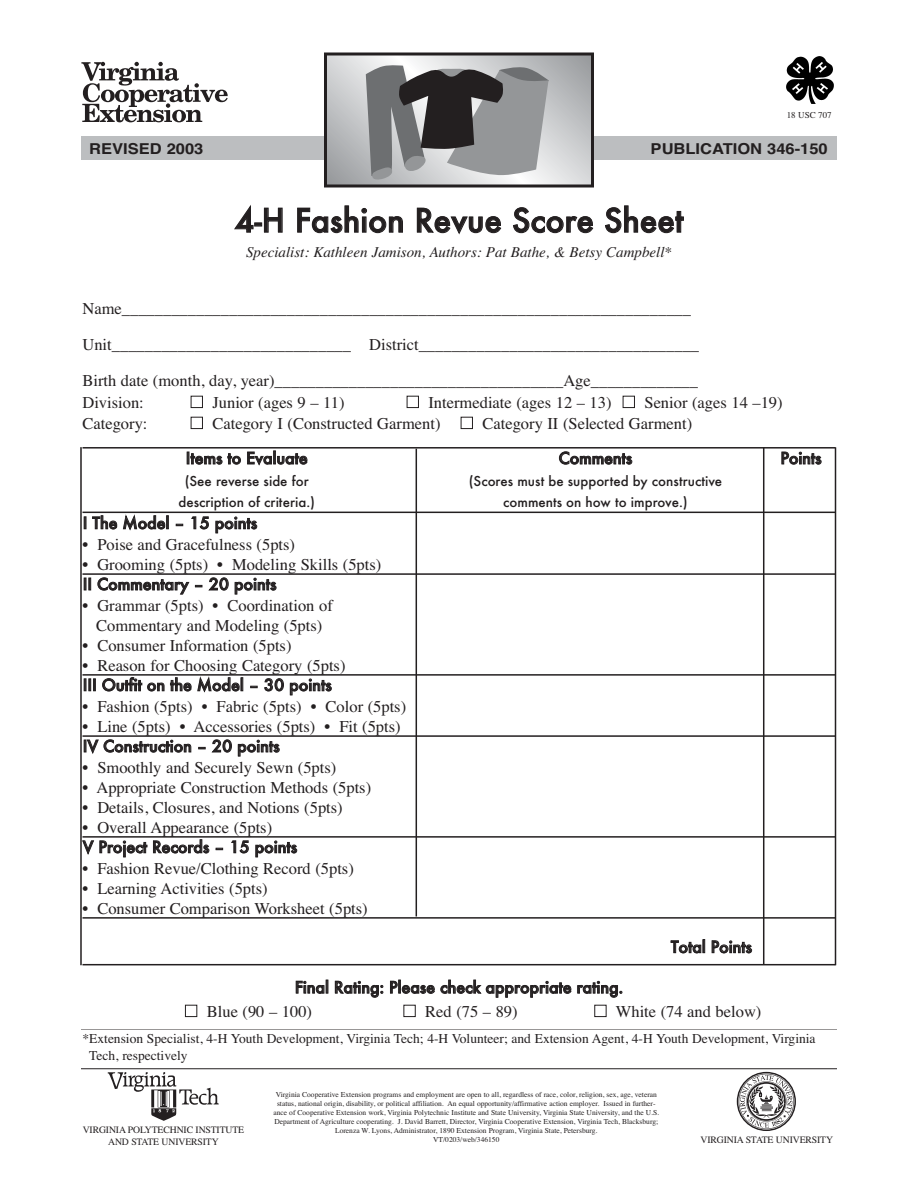
<style>
.page{position:relative;width:918px;height:1188px;background:#fff}
.page>*{position:absolute;margin:0;border:0;box-sizing:border-box;transform-origin:0 0}
.t1{font:500 36px "Futura T";color:#231f20}
.t2{font:500 18px "Futura T";color:#231f20}
.t3{font:16.5px/36px "Times";color:#231f20}
.t4{font:500 15px "Futura T";color:#231f20}
.t5{font:italic 15px "Times";color:#231f20}
.t6{font:700 15px "Helvetica";color:#231f20;scale:1.1 1}
.t7{font:13.5px/16.2px "Times";color:#231f20}
.t8{font:9.75px/11.7px "Times";letter-spacing:-.015em;color:#231f20;text-align:center}
.t9{font:9px "Times";color:#231f20}
.t10{font:7.5px/9px "Times";color:#231f20;text-align:center}
.s1{color:#fff}
</style>
<div class="page">
<div style="left:81px;top:136px;width:756px;height:24px;background:#bcbec0"></div>
<svg style="left:328px;top:56px;width:262px;height:128px;background:#9b9b9d"></svg>
<div style="left:324px;top:52px;width:270px;height:136px;border:3px solid #231f20"></div>
<svg style="left:108px;top:1072px;width:111px;height:49px"></svg>
<svg style="left:737px;top:1072px;width:59px;height:59px"></svg>
<hr style="left:81px;top:1068px;width:756px;height:1px;background:#231f20">
<svg style="left:81px;top:62px;width:147px;height:60px"></svg>
<img style="left:786px;top:56px;width:48px;height:48px">
<hr style="left:82px;top:447px;width:754px;height:2px;background:#231f20">
<hr style="left:82px;top:512px;width:754px;height:1px;background:#231f20">
<hr style="left:82px;top:573px;width:754px;height:2px;background:#231f20">
<hr style="left:82px;top:674px;width:754px;height:2px;background:#231f20">
<hr style="left:82px;top:735px;width:754px;height:2px;background:#231f20">
<hr style="left:82px;top:836px;width:754px;height:2px;background:#231f20">
<hr style="left:82px;top:917px;width:754px;height:2px;background:#231f20">
<hr style="left:82px;top:964px;width:754px;height:1px;background:#231f20">
<hr style="left:416px;top:449px;width:1px;height:467px;background:#231f20">
<hr style="left:763px;top:447px;width:1px;height:518px;background:#231f20">
<hr style="left:80px;top:447px;width:2px;height:518px;background:#231f20">
<hr style="left:835px;top:447px;width:1px;height:518px;background:#231f20">
<p class="t9" style="left:787px;top:112px;width:46px">18 USC 707</p>
<p class="t6" style="left:89px;top:143px;width:105px">REVISED 2003</p>
<p class="t6" style="left:651px;top:143px;width:162px">PUBLICATION 346-150</p>
<h1 class="t1" style="left:234px;top:206px;width:451px">4-H Fashion Revue Score Sheet</h1>
<p class="t5" style="left:246px;top:246px;width:428px">Specialist: Kathleen Jamison, Authors: Pat Bathe, &amp; Betsy Campbell*</p>
<p class="t3" style="left:82px;top:292px;width:618px">Name_____________________________________________________________________<br>Unit_____________________________ District__________________________________<br>Birth date (month, day, year)___________________________________Age_____________</p>
<p class="t3" style="left:82px;top:386px;width:63px">Division:</p>
<p class="t3" style="left:190px;top:386px;width:156px"><span class="s1">■</span> Junior (ages 9 – 11)</p>
<p class="t3" style="left:406px;top:386px;width:378px"><span class="s1">■</span> Intermediate (ages 12 – 13) <span class="s1">■</span> Senior (ages 14 –19)</p>
<p class="t3" style="left:83px;top:407px;width:67px">Category:</p>
<p class="t3" style="left:190px;top:407px;width:503px"><span class="s1">■</span> Category I (Constructed Garment) <span class="s1">■</span> Category II (Selected Garment)</p>
<p class="t2" style="left:186px;top:451px;width:124px">Items to Evaluate</p>
<p class="t2" style="left:559px;top:451px;width:75px">Comments</p>
<p class="t2" style="left:780px;top:451px;width:43px">Points</p>
<p class="t4" style="left:185px;top:475px;width:126px">(See reverse side for</p>
<p class="t4" style="left:469px;top:475px;width:255px">(Scores must be supported by constructive</p>
<p class="t4" style="left:178px;top:497px;width:138px">description of criteria.)</p>
<p class="t4" style="left:503px;top:497px;width:186px">comments on how to improve.)</p>
<p class="t2" style="left:83px;top:516px;width:176px">I The Model – 15 points</p>
<p class="t3" style="left:82px;top:528px;width:214px">• Poise and Gracefulness (5pts)</p>
<p class="t3" style="left:82px;top:548px;width:300px">• Grooming (5pts) • Modeling Skills (5pts)</p>
<p class="t2" style="left:83px;top:577px;width:195px">II Commentary – 20 points</p>
<p class="t3" style="left:82px;top:597px;width:252px;line-height:19.8px;text-align:center">• Grammar (5pts) • Coordination of<br>Commentary and Modeling (5pts)</p>
<p class="t3" style="left:82px;top:629px;width:211px">• Consumer Information (5pts)</p>
<p class="t3" style="left:82px;top:649px;width:264px">• Reason for Choosing Category (5pts)</p>
<p class="t2" style="left:83px;top:678px;width:251px">III Outfit on the Model – 30 points</p>
<p class="t3" style="left:82px;top:690px;width:325px">• Fashion (5pts) • Fabric (5pts) • Color (5pts)</p>
<p class="t3" style="left:82px;top:710px;width:320px">• Line (5pts) • Accessories (5pts) • Fit (5pts)</p>
<p class="t2" style="left:83px;top:739px;width:198px">IV Construction – 20 points</p>
<p class="t3" style="left:82px;top:751px;width:255px">• Smoothly and Securely Sewn (5pts)</p>
<p class="t3" style="left:82px;top:771px;width:290px">• Appropriate Construction Methods (5pts)</p>
<p class="t3" style="left:82px;top:791px;width:262px">• Details, Closures, and Notions (5pts)</p>
<p class="t3" style="left:82px;top:811px;width:191px">• Overall Appearance (5pts)</p>
<p class="t2" style="left:83px;top:840px;width:216px">V Project Records – 15 points</p>
<p class="t3" style="left:82px;top:852px;width:273px">• Fashion Revue/Clothing Record (5pts)</p>
<p class="t3" style="left:82px;top:872px;width:187px">• Learning Activities (5pts)</p>
<p class="t3" style="left:82px;top:892px;width:287px">• Consumer Comparison Worksheet (5pts)</p>
<p class="t2" style="left:671px;top:940px;width:83px">Total Points</p>
<p class="t2" style="left:295px;top:980px;width:330px">Final Rating: Please check appropriate rating.</p>
<p class="t3" style="left:185px;top:995px;width:129px"><span class="s1">■</span> Blue (90 – 100)</p>
<p class="t3" style="left:403px;top:995px;width:116px"><span class="s1">■</span> Red (75 – 89)</p>
<p class="t3" style="left:594px;top:995px;width:169px"><span class="s1">■</span> White (74 and below)</p>
<p class="t7" style="left:89px;top:1032px;width:728px;text-indent:-7px">*Extension Specialist, 4-H Youth Development, Virginia Tech; 4-H Volunteer; and Extension Agent, 4-H Youth Development, Virginia<br>Tech, respectively</p>
<p class="t10" style="left:273px;top:1090px;width:387px">Virginia Cooperative Extension programs and employment are open to all, regardless of race, color, religion, sex, age, veteran status, national origin, disability, or political affiliation. An equal opportunity/affirmative action employer. Issued in further&shy;ance of Cooperative Extension work, Virginia Polytechnic Institute and State University, Virginia State University, and the U.S.<br>Department of Agriculture cooperating. J. David Barrett, Director, Virginia Cooperative Extension, Virginia Tech, Blacksburg; Lorenza W. Lyons, Administrator, 1890 Extension Program, Virginia State, Petersburg.<br>VT/0203/web/346150</p>
<p class="t8" style="left:83px;top:1125px;width:163px">VIRGINIA POLYTECHNIC INSTITUTE<br>AND STATE UNIVERSITY</p>
<p class="t8" style="left:701px;top:1135px;width:134px">VIRGINIA STATE UNIVERSITY</p>
</div>
